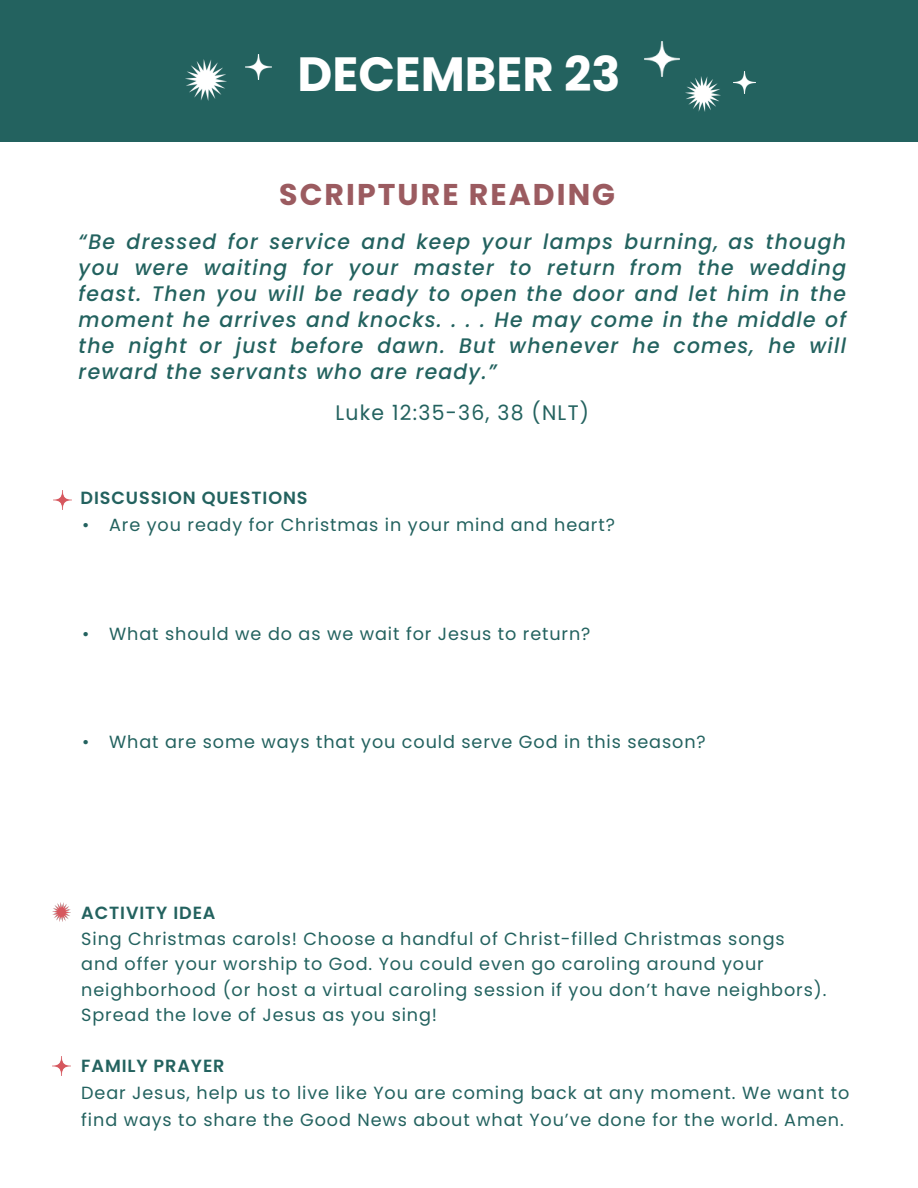
<style>
.page{position:relative;width:918px;height:1188px;background:#fff}
.page>*{position:absolute;margin:0;border:0;box-sizing:border-box;transform-origin:0 0}
.HEADING{font:700 48px "Poppins";color:#fff}
.Body{font:700 30px "Poppins";letter-spacing:.07em;color:#9b5b60}
.t1{font:italic 500 21px/26px "Poppins";letter-spacing:.06em;color:#23625f;text-align:justify}
.t2{font:21px "Poppins";letter-spacing:.06em;color:#23625f}
.Body-2{font:17.7px/25.5px "Poppins";letter-spacing:.05em;color:#23625f}
.Body-3{font:600 17.7px "Poppins";letter-spacing:.05em;color:#23625f}
</style>
<div class="page">
<div style="left:0;top:0;width:918px;height:141px;background:#23625f"></div>
<img style="left:53px;top:491px;width:19px;height:18px">
<img style="left:52px;top:903px;width:18px;height:18px">
<img style="left:52px;top:1057px;width:18px;height:18px">
<img style="left:185px;top:59px;width:42px;height:42px">
<img style="left:246px;top:54px;width:26px;height:26px">
<img style="left:644px;top:42px;width:35px;height:35px">
<img style="left:685px;top:76px;width:35px;height:35px">
<img style="left:734px;top:72px;width:22px;height:22px">
<p class="HEADING" style="left:298px;top:47px;width:324px">DECEMBER 23</p>
<p class="Body" style="left:279px;top:177px;width:337px">SCRIPTURE READING</p>
<p class="t1" style="left:79px;top:229px;width:769px">“Be dressed for service and keep your lamps burning, as though you were waiting for your master to return from the wedding feast. Then you will be ready to open the door and let him in the moment he arrives and knocks. . . . He may come in the middle of the night or just before dawn. But whenever he comes, he will reward the servants who are ready.”</p>
<p class="t2" style="left:336px;top:400px;width:255px">Luke 12:35-36, 38 (NLT)</p>
<p class="Body-3" style="left:81px;top:488px;width:229px">DISCUSSION QUESTIONS</p>
<p class="Body-2" style="left:82px;top:512px;width:534px">• Are you ready for Christmas in your mind and heart?</p>
<p class="Body-2" style="left:82px;top:621px;width:510px">• What should we do as we wait for Jesus to return?</p>
<p class="Body-2" style="left:82px;top:729px;width:625px">• What are some ways that you could serve God in this season?</p>
<p class="Body-3" style="left:81px;top:903px;width:136px">ACTIVITY IDEA</p>
<p class="Body-2" style="left:81px;top:926px;width:747px">Sing Christmas carols! Choose a handful of Christ-filled Christmas songs<br>and offer your worship to God. You could even go caroling around your neighborhood (or host a virtual caroling session if you don’t have neighbors).<br>Spread the love of Jesus as you sing!</p>
<p class="Body-3" style="left:81px;top:1056px;width:145px">FAMILY PRAYER</p>
<p class="Body-2" style="left:81px;top:1080px;width:770px;line-height:27px">Dear Jesus, help us to live like You are coming back at any moment. We want to find ways to share the Good News about what You’ve done for the world. Amen.</p>
</div>
